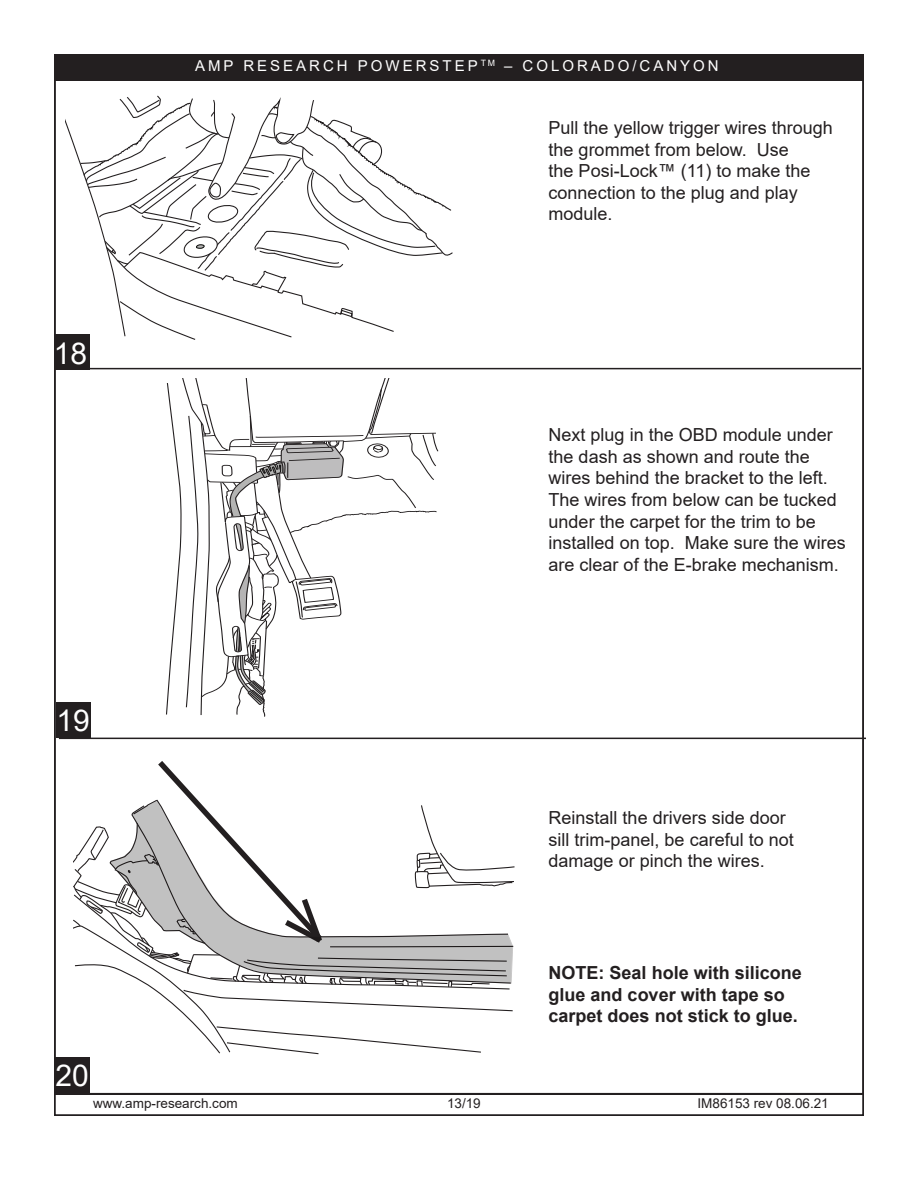
<style>
.page{position:relative;width:918px;height:1188px;background:#fff}
.page>*{position:absolute;margin:0;border:0;box-sizing:border-box;transform-origin:0 0}
.t1{font:30px "Arial";color:#fff}
.t2{font:18px/21.6px "Arial";color:#231f20}
.t3{font:700 18px/21.6px "Arial";color:#231f20}
.t4{font:15px "Arial";letter-spacing:.2em;color:#fff}
.t5{font:13.5px "Arial";color:#231f20}
</style>
<div class="page">
<div style="left:54px;top:55px;width:809px;height:26px;background:#231f20"></div>
<div style="left:54px;top:1094px;width:810px;height:22px;border:2px solid #231f20"></div>
<div style="left:54px;top:54px;width:810px;height:27px;border:2px solid #231f20"></div>
<hr style="left:54px;top:368px;width:807px;height:1px;background:#231f20">
<hr style="left:59px;top:738px;width:807px;height:1px;background:#231f20">
<svg style="left:166px;top:378px;width:273px;height:339px"></svg>
<svg style="left:73px;top:761px;width:442px;height:294px"></svg>
<svg style="left:65px;top:95px;width:388px;height:245px"></svg>
<div style="left:196px;top:244px;width:9px;height:5px;border:1px solid #040503;border-radius:50%"></div>
<div style="left:55px;top:334px;width:35px;height:36px;background:#231f20"></div>
<div style="left:56px;top:702px;width:35px;height:36px;background:#231f20"></div>
<div style="left:56px;top:1057px;width:34px;height:36px;background:#231f20"></div>
<p class="t4" style="left:195px;top:55px;width:525px">AMP RESEARCH POWERSTEP <sup>TM</sup> – COLORADO/CANYON</p>
<h1 class="t1" style="left:54px;top:333px;width:35px">18</h1>
<h1 class="t1" style="left:56px;top:700px;width:35px">19</h1>
<h1 class="t1" style="left:56px;top:1055px;width:35px">20</h1>
<p class="t2" style="left:549px;top:117px;width:286px">Pull the yellow trigger wires through the grommet from below. Use<br>the Posi-Lock™ (11) to make the connection to the plug and play module.</p>
<p class="t2" style="left:549px;top:424px;width:299px">Next plug in the OBD module under the dash as shown and route the wires behind the bracket to the left.<br>The wires from below can be tucked under the carpet for the trim to be installed on top. Make sure the wires are clear of the E-brake mechanism.</p>
<p class="t2" style="left:549px;top:807px;width:247px">Reinstall the drivers side door sill trim-panel, be careful to not damage or pinch the wires.</p>
<p class="t3" style="left:549px;top:962px;width:255px">NOTE: Seal hole with silicone glue and cover with tape so carpet does not stick to glue.</p>
<p class="t5" style="left:93px;top:1094px;width:146px">www.amp-research.com</p>
<p class="t5" style="left:447px;top:1094px;width:35px">13/19</p>
<p class="t5" style="left:698px;top:1094px;width:133px">IM86153 rev 08.06.21</p>
</div>
